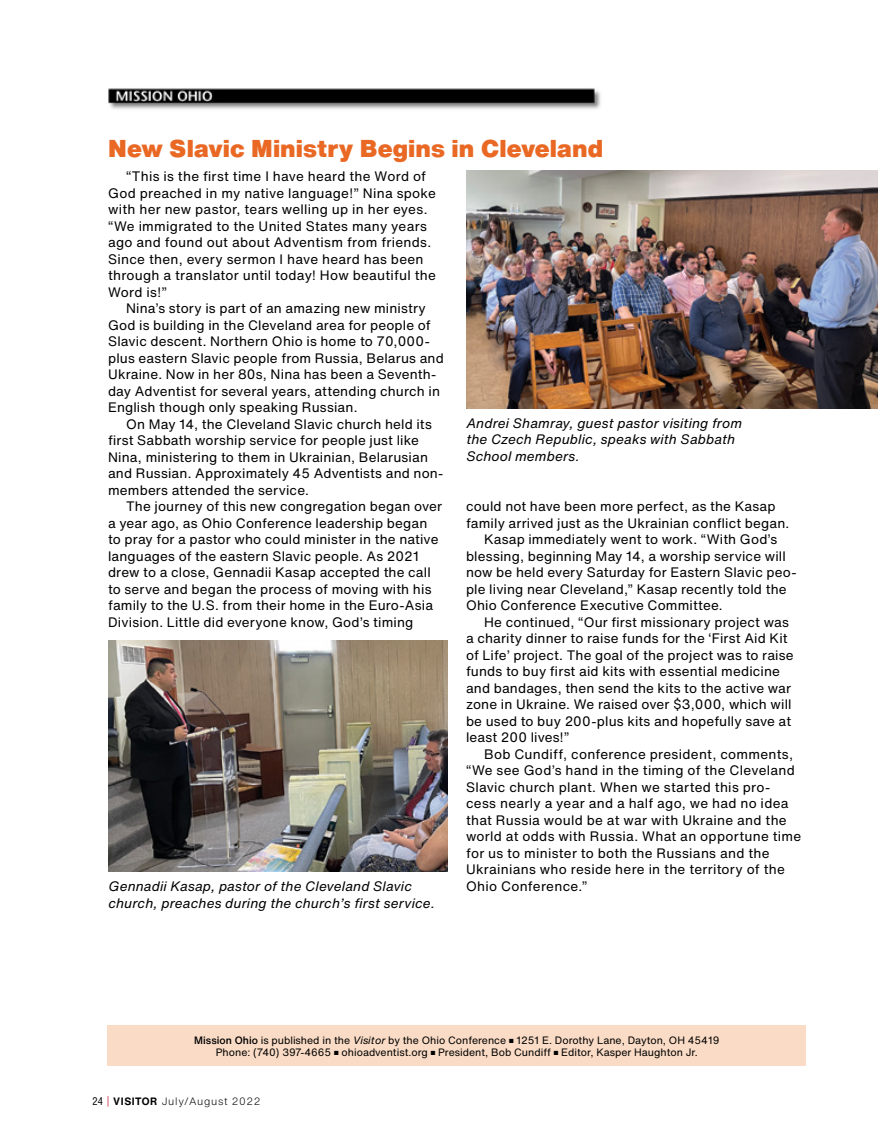
<style>
.page{position:relative;width:878px;height:1148px;background:#fff}
.page>*{position:absolute;margin:0;border:0;box-sizing:border-box;transform-origin:0 0}
.t1{font:900 24px "Helvetica Now Text";color:#e96824}
.t2{font:13.5px/16.5px "Helvetica Now Text";letter-spacing:.01em;color:#000}
.t3{font:italic 13.5px/16.5px "Helvetica Now Text";letter-spacing:.01em;color:#000}
.t4{font:10.5px/12px "Helvetica Now Text";color:#000;text-align:center}
.t5{font:300 10.5px "Helvetica Now Text";letter-spacing:.065em;color:#000}
.s1{font-weight:500}
.s2{font-style:italic}
.s3{font-family:"Helvetica LT Pro";font-weight:400;font-stretch:condensed}
.s4{font-family:"Helvetica LT Pro";font-weight:400;font-stretch:condensed;color:#bd1934}
.s5{font-weight:700}
</style>
<div class="page">
<img style="left:108px;top:640px;width:339px;height:231px">
<img style="left:108px;top:88px;width:493px;height:21px">
<div style="left:108px;top:1025px;width:697px;height:40px;background:#fadcc6"></div>
<img style="left:466px;top:171px;width:412px;height:238px">
<h1 class="t1" style="left:108px;top:131px;width:497px">New Slavic Ministry Begins in Cleveland</h1>
<p class="t2" style="left:108px;top:168px;width:329px;text-indent:18px">“This is the first time I have heard the Word of God preached in my native language!” Nina spoke with her new pastor, tears welling up in her eyes. “We immigrated to the United States many years ago and found out about Adventism from friends.<br>Since then, every sermon I have heard has been through a translator until today! How beautiful the Word is!”</p>
<p class="t2" style="left:108px;top:300px;width:337px;text-indent:18px">Nina’s story is part of an amazing new ministry God is building in the Cleveland area for people of Slavic descent. Northern Ohio is home to 70,000- plus eastern Slavic people from Russia, Belarus and Ukraine. Now in her 80s, Nina has been a Seventh&shy;day Adventist for several years, attending church in English though only speaking Russian.</p>
<p class="t2" style="left:108px;top:415px;width:337px;text-indent:18px">On May 14, the Cleveland Slavic church held its first Sabbath worship service for people just like Nina, ministering to them in Ukrainian, Belarusian and Russian. Approximately 45 Adventists and non&shy;members attended the service.</p>
<p class="t2" style="left:108px;top:498px;width:335px;text-indent:18px">The journey of this new congregation began over a year ago, as Ohio Conference leadership began to pray for a pastor who could minister in the native languages of the eastern Slavic people. As 2021 drew to a close, Gennadii Kasap accepted the call to serve and began the process of moving with his family to the U.S. from their home in the Euro-Asia Division. Little did everyone know, God’s timing</p>
<p class="t2" style="left:466px;top:498px;width:311px">could not have been more perfect, as the Kasap</p>
<p class="t3" style="left:466px;top:414px;width:277px">Andrei Shamray, guest pastor visiting from the Czech Republic, speaks with Sabbath<br>School members.</p>
<p class="t2" style="left:466px;top:514px;width:325px">family arrived just as the Ukrainian conflict began.</p>
<p class="t2" style="left:484px;top:531px;width:295px">Kasap immediately went to work. “With God’s</p>
<p class="t2" style="left:466px;top:547px;width:321px">blessing, beginning May 14, a worship service will</p>
<p class="t2" style="left:466px;top:564px;width:332px">now be held every Saturday for Eastern Slavic peo-</p>
<p class="t2" style="left:466px;top:580px;width:322px">ple living near Cleveland,” Kasap recently told the</p>
<p class="t2" style="left:466px;top:597px;width:258px">Ohio Conference Executive Committee.</p>
<p class="t2" style="left:484px;top:613px;width:306px">He continued, “Our first missionary project was</p>
<p class="t2" style="left:466px;top:630px;width:323px">a charity dinner to raise funds for the ‘First Aid Kit</p>
<p class="t2" style="left:466px;top:646px;width:329px">of Life’ project. The goal of the project was to raise</p>
<p class="t2" style="left:466px;top:663px;width:315px">funds to buy first aid kits with essential medicine</p>
<p class="t2" style="left:466px;top:679px;width:327px">and bandages, then send the kits to the active war</p>
<p class="t2" style="left:466px;top:696px;width:327px">zone in Ukraine. We raised over $3,000, which will</p>
<p class="t2" style="left:466px;top:712px;width:326px">be used to buy 200-plus kits and hopefully save at</p>
<p class="t2" style="left:466px;top:729px;width:105px">least 200 lives!”</p>
<p class="t2" style="left:484px;top:745px;width:311px">Bob Cundiff, conference president, comments,</p>
<p class="t2" style="left:466px;top:762px;width:330px">“We see God’s hand in the timing of the Cleveland</p>
<p class="t2" style="left:466px;top:778px;width:306px">Slavic church plant. When we started this pro-</p>
<p class="t2" style="left:466px;top:795px;width:324px">cess nearly a year and a half ago, we had no idea</p>
<p class="t2" style="left:466px;top:811px;width:322px">that Russia would be at war with Ukraine and the</p>
<p class="t2" style="left:466px;top:828px;width:337px">world at odds with Russia. What an opportune time</p>
<p class="t2" style="left:466px;top:844px;width:305px">for us to minister to both the Russians and the</p>
<p class="t2" style="left:466px;top:861px;width:320px">Ukrainians who reside here in the territory of the</p>
<p class="t2" style="left:466px;top:877px;width:123px">Ohio Conference.”</p>
<p class="t3" style="left:108px;top:877px;width:328px">Gennadii Kasap, pastor of the Cleveland Slavic church, preaches during the church’s first service.</p>
<p class="t4" style="left:194px;top:1034px;width:526px"><span class="s1">Mission Ohio</span> is published in the <span class="s2">Visitor</span> by the Ohio Conference ■ 1251 E. Dorothy Lane, Dayton, OH 45419<br>Phone: (740) 397-4665 ■ ohioadventist.org ■ President, Bob Cundiff ■ Editor, Kasper Haughton Jr.</p>
<p class="t5" style="left:93px;top:1093px;width:169px"><span class="s3">24</span> <span class="s4">|</span> <span class="s5">VISITOR</span> July/August 2022</p>
</div>
